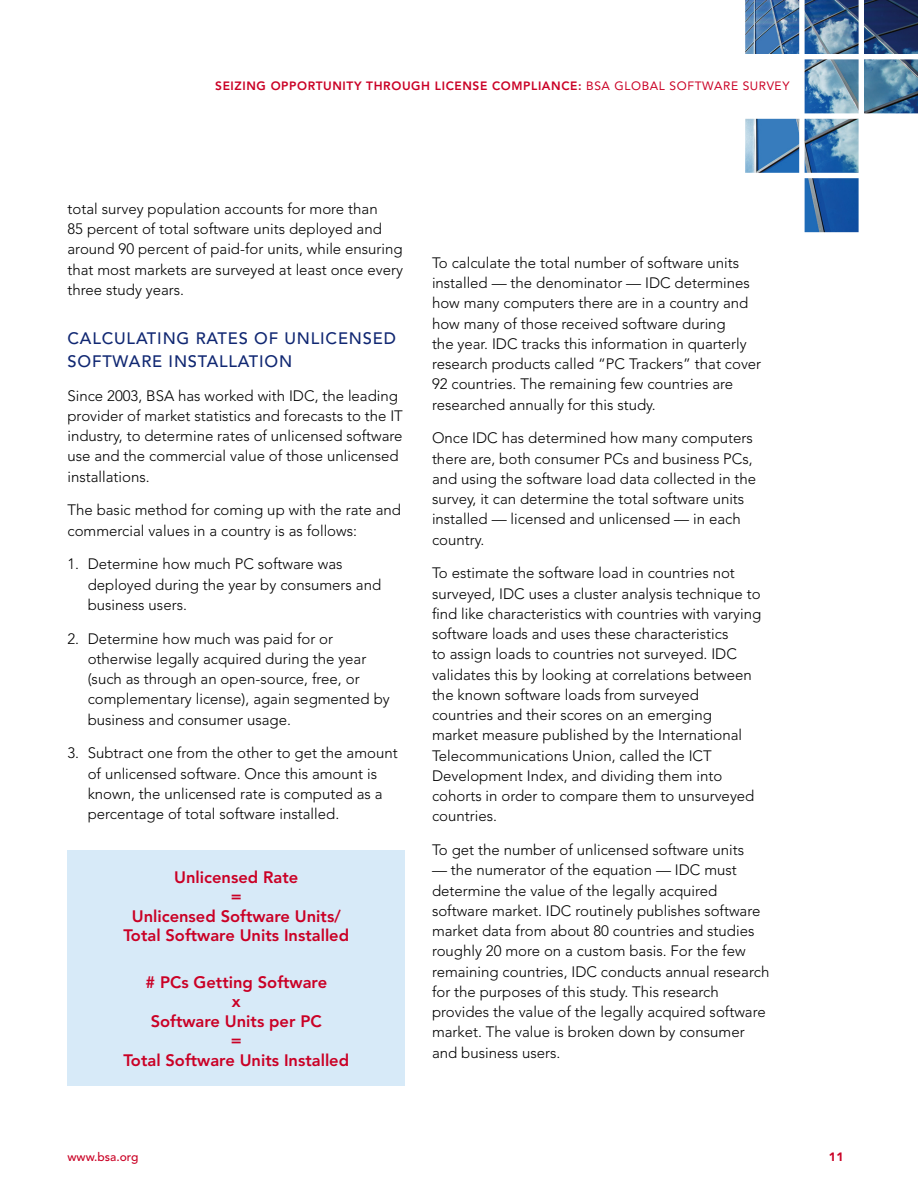
<style>
.page{position:relative;width:918px;height:1188px;background:#fff}
.page>*{position:absolute;margin:0;border:0;box-sizing:border-box;transform-origin:0 0}
.t1{font:800 16.5px/19.5px "Avenir LT Std";color:#ca0025;text-align:center}
.t2{font:500 16.5px/22.5px "Avenir LT Std";letter-spacing:.05em;color:#102772}
.t3{font:300 15px/20.2px "Avenir LT Std";color:#000}
.t4{font:800 12px "Avenir LT Std";letter-spacing:.05em;color:#ca0025}
.t5{font:500 12px "Avenir LT Std";color:#ca0025}
.t6{font:900 12px "Avenir LT Std";color:#ca0025}
.s1{font-weight:400}
</style>
<div class="page">
<img style="left:745px;top:0;width:173px;height:232px">
<div style="left:68px;top:850px;width:337px;height:236px;background:#d7eaf8"></div>
<p class="t4" style="left:215px;top:79px;width:576px">SEIZING OPPORTUNITY THROUGH LICENSE COMPLIANCE: <span class="s1">BSA GLOBAL SOFTWARE SURVEY</span></p>
<p class="t3" style="left:68px;top:199px;width:337px">total survey population accounts for more than<br>85 percent of total software units deployed and around 90 percent of paid-for units, while ensuring that most markets are surveyed at least once every three study years.</p>
<p class="t2" style="left:68px;top:328px;width:330px">CALCULATING RATES OF UNLICENSED<br>SOFTWARE INSTALLATION</p>
<p class="t3" style="left:68px;top:385px;width:337px">Since 2003, BSA has worked with IDC, the leading provider of market statistics and forecasts to the IT industry, to determine rates of unlicensed software use and the commercial value of those unlicensed installations.</p>
<p class="t3" style="left:68px;top:500px;width:335px">The basic method for coming up with the rate and commercial values in a country is as follows:</p>
<p class="t3" style="left:88px;top:554px;width:295px;text-indent:-20px">1. Determine how much PC software was deployed during the year by consumers and business users.</p>
<p class="t3" style="left:88px;top:628px;width:304px;text-indent:-20px">2. Determine how much was paid for or otherwise legally acquired during the year (such as through an open-source, free, or complementary license), again segmented by business and consumer usage.</p>
<p class="t3" style="left:88px;top:743px;width:311px;text-indent:-20px">3. Subtract one from the other to get the amount of unlicensed software. Once this amount is known, the unlicensed rate is computed as a percentage of total software installed.</p>
<p class="t1" style="left:123px;top:867px;width:227px">Unlicensed Rate<br>=<br>Unlicensed Software Units/<br>Total Software Units Installed</p>
<p class="t1" style="left:123px;top:972px;width:227px"># PCs Getting Software<br>x<br>Software Units per PC<br>=<br>Total Software Units Installed</p>
<p class="t3" style="left:432px;top:253px;width:331px">To calculate the total number of software units installed — the denominator — IDC determines how many computers there are in a country and how many of those received software during<br>the year. IDC tracks this information in quarterly research products called “PC Trackers” that cover 92 countries. The remaining few countries are researched annually for this study.</p>
<p class="t3" style="left:432px;top:428px;width:326px">Once IDC has determined how many computers there are, both consumer PCs and business PCs, and using the software load data collected in the survey, it can determine the total software units installed — licensed and unlicensed — in each country.</p>
<p class="t3" style="left:432px;top:563px;width:331px">To estimate the software load in countries not surveyed, IDC uses a cluster analysis technique to find like characteristics with countries with varying software loads and uses these characteristics<br>to assign loads to countries not surveyed. IDC validates this by looking at correlations between the known software loads from surveyed countries and their scores on an emerging market measure published by the International Telecommunications Union, called the ICT Development Index, and dividing them into cohorts in order to compare them to unsurveyed countries.</p>
<p class="t3" style="left:432px;top:840px;width:314px">To get the number of unlicensed software units</p>
<p class="t3" style="left:432px;top:860px;width:339px">— the numerator of the equation — IDC must determine the value of the legally acquired software market. IDC routinely publishes software market data from about 80 countries and studies roughly 20 more on a custom basis. For the few remaining countries, IDC conducts annual research for the purposes of this study. This research provides the value of the legally acquired software market. The value is broken down by consumer and business users.</p>
<p class="t5" style="left:68px;top:1150px;width:72px">www.bsa.org</p>
<p class="t6" style="left:829px;top:1150px;width:17px">11</p>
</div>
